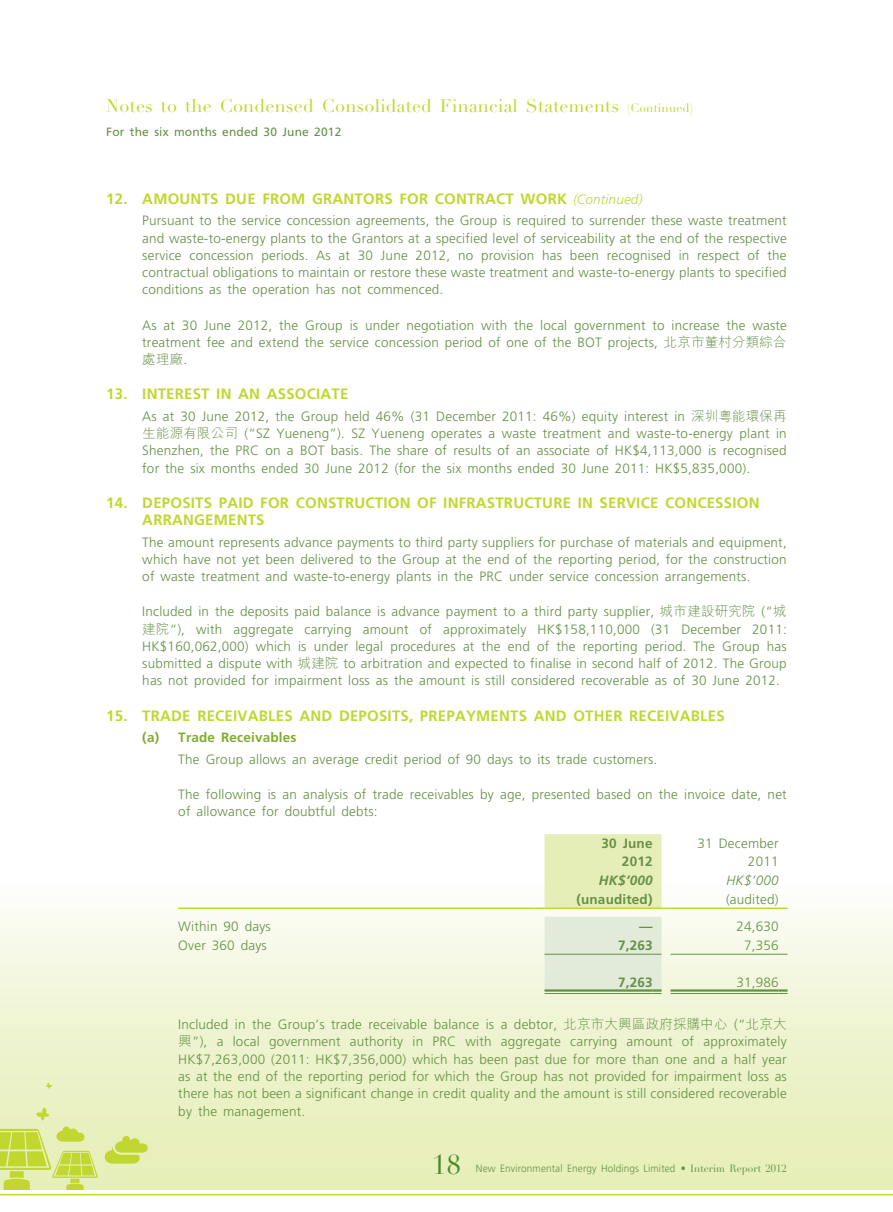
<style>
.page{position:relative;width:893px;height:1212px;background:#fff}
.page>*{position:absolute;margin:0;border:0;box-sizing:border-box;transform-origin:0 0}
.t1{font:27px "Didot LT Std";color:#49882e}
.t2{font:18px "Didot LT Std";letter-spacing:.015em;color:#c1d72f}
._03_H1{font:700 15px/17.2px "Frutiger LT Std";letter-spacing:.015em;color:#c1d72f}
._12___P2{font:300 13.5px/17.2px "Frutiger LT Std";letter-spacing:.015em;color:#669046;text-align:justify}
._13_____P4{font:300 13.5px/17.4px "Frutiger LT Std";letter-spacing:.015em;color:#669046}
._11_P0{font:300 13.5px/18px "Frutiger LT Std";letter-spacing:.015em;color:#669046;text-align:right}
._11_P0-2{font:700 13.5px/18px "Frutiger LT Std";letter-spacing:.015em;color:#669046;text-align:right}
._15_Table_Stub{font:300 13.5px "Frutiger LT Std";letter-spacing:.015em;color:#669046}
._04___H2{font:700 13.5px "Frutiger LT Std";letter-spacing:.015em;color:#81ac31}
._11_P0-3{font:italic 700 13.5px "Frutiger LT Std";color:#669046}
._11_P0-4{font:italic 300 13.5px "Frutiger LT Std";color:#669046}
.t3{font:12px "Frutiger LT Std";letter-spacing:.015em;color:#669046}
.t4{font:300 10.5px "Frutiger LT Std";letter-spacing:.015em;color:#669046;scale:.95 1}
.s1{font-size:12px}
.s2{font-weight:300;font-style:italic;font-size:13.5px}
.s3{font-family:"M Hei HK"}
.s4{font-family:"Didot LT Std";font-weight:400}
</style>
<div class="page">
<div style="left:0;top:843px;width:893px;height:369px;background:linear-gradient(to bottom,#fff,#e2ebab)"></div>
<svg style="left:105px;top:1136px;width:43px;height:27px"></svg>
<svg style="left:46px;top:1082px;width:6px;height:7px"></svg>
<svg style="left:0;top:1107px;width:98px;height:84px;background:#d9e686"></svg>
<div style="left:0;top:1191px;width:893px;height:21px;background:#fff"></div>
<hr style="left:0;top:1194px;width:893px;height:1px;background:#c1d72f">
<svg style="left:892px;top:843px;width:1px;height:353px"></svg>
<hr style="left:178px;top:907px;width:358px;height:2px;background:#c1d72f">
<svg style="left:536px;top:834px;width:135px;height:75px;background:#e8efbe"></svg>
<hr style="left:671px;top:907px;width:108px;height:2px;background:#c1d72f">
<svg style="left:779px;top:907px;width:9px;height:2px"></svg>
<hr style="left:671px;top:954px;width:108px;height:1px;background:#669046">
<svg style="left:544px;top:917px;width:118px;height:77px;background:#dbe6d2"></svg>
<hr style="left:671px;top:989px;width:108px;height:2px;background:#669046">
<hr style="left:671px;top:993px;width:108px;height:1px;background:#669046">
<svg style="left:779px;top:989px;width:9px;height:5px"></svg>
<h2 class="t2" style="left:106px;top:95px;width:588px">Notes to the Condensed Consolidated Financial Statements <span class="s1">(Continued)</span></h2>
<p class="t3" style="left:106px;top:125px;width:237px">For the six months ended 30 June 2012</p>
<p class="_03_H1" style="left:106px;top:190px;width:538px">12. AMOUNTS DUE FROM GRANTORS FOR CONTRACT WORK <span class="s2">(Continued)</span></p>
<p class="_12___P2" style="left:142px;top:212px;width:646px">Pursuant to the service concession agreements, the Group is required to surrender these waste treatment and waste-to-energy plants to the Grantors at a specified level of serviceability at the end of the respective service concession periods. As at 30 June 2012, no provision has been recognised in respect of the contractual obligations to maintain or restore these waste treatment and waste-to-energy plants to specified conditions as the operation has not commenced.</p>
<p class="_12___P2" style="left:142px;top:316px;width:646px">As at 30 June 2012, the Group is under negotiation with the local government to increase the waste treatment fee and extend the service concession period of one of the BOT projects, <span class="s3">北京市董村分類綜合處理廠</span>.</p>
<p class="_03_H1" style="left:106px;top:386px;width:244px">13. INTEREST IN AN ASSOCIATE</p>
<p class="_12___P2" style="left:142px;top:408px;width:646px">As at 30 June 2012, the Group held 46% (31 December 2011: 46%) equity interest in <span class="s3">深圳粵能環保再生能源有限公司</span> (“SZ Yueneng”). SZ Yueneng operates a waste treatment and waste-to-energy plant in Shenzhen, the PRC on a BOT basis. The share of results of an associate of HK$4,113,000 is recognised for the six months ended 30 June 2012 (for the six months ended 30 June 2011: HK$5,835,000).</p>
<p class="_03_H1" style="left:142px;top:494px;width:619px;text-indent:-36px">14. DEPOSITS PAID FOR CONSTRUCTION OF INFRASTRUCTURE IN SERVICE CONCESSION<br>ARRANGEMENTS</p>
<p class="_12___P2" style="left:142px;top:533px;width:646px">The amount represents advance payments to third party suppliers for purchase of materials and equipment, which have not yet been delivered to the Group at the end of the reporting period, for the construction of waste treatment and waste-to-energy plants in the PRC under service concession arrangements.</p>
<p class="_12___P2" style="left:142px;top:603px;width:646px">Included in the deposits paid balance is advance payment to a third party supplier, <span class="s3">城市建設研究院</span> (“<span class="s3">城建院</span>“), with aggregate carrying amount of approximately HK$158,110,000 (31 December 2011:<br>HK$160,062,000) which is under legal procedures at the end of the reporting period. The Group has submitted a dispute with <span class="s3">城建院</span> to arbitration and expected to finalise in second half of 2012. The Group has not provided for impairment loss as the amount is still considered recoverable as of 30 June 2012.</p>
<p class="_03_H1" style="left:106px;top:707px;width:620px">15. TRADE RECEIVABLES AND DEPOSITS, PREPAYMENTS AND OTHER RECEIVABLES</p>
<p class="_04___H2" style="left:142px;top:729px;width:156px">(a) Trade Receivables</p>
<p class="_13_____P4" style="left:178px;top:750px;width:480px">The Group allows an average credit period of 90 days to its trade customers.</p>
<p class="_13_____P4" style="left:178px;top:786px;width:610px">The following is an analysis of trade receivables by age, presented based on the invoice date, net of allowance for doubtful debts:</p>
<p class="_11_P0-2" style="left:601px;top:835px;width:53px">30 June<br>2012</p>
<p class="_11_P0" style="left:697px;top:835px;width:83px">31 December<br>2011</p>
<p class="_11_P0-3" style="left:599px;top:872px;width:55px">HK$’000</p>
<p class="_11_P0-4" style="left:726px;top:873px;width:54px">HK$’000</p>
<p class="_11_P0-2" style="left:576px;top:890px;width:78px">(unaudited)</p>
<p class="_11_P0" style="left:726px;top:890px;width:54px">(audited)</p>
<p class="_15_Table_Stub" style="left:178px;top:919px;width:94px">Within 90 days</p>
<p class="_11_P0-2" style="left:639px;top:917px;width:15px">—</p>
<p class="_11_P0" style="left:736px;top:917px;width:44px">24,630</p>
<p class="_15_Table_Stub" style="left:178px;top:937px;width:90px">Over 360 days</p>
<p class="_11_P0-2" style="left:618px;top:936px;width:36px">7,263</p>
<p class="_11_P0" style="left:744px;top:936px;width:36px">7,356</p>
<p class="_11_P0-2" style="left:618px;top:973px;width:36px">7,263</p>
<p class="_11_P0" style="left:736px;top:974px;width:44px">31,986</p>
<p class="_13_____P4" style="left:178px;top:1016px;width:610px;text-align:justify">Included in the Group’s trade receivable balance is a debtor, <span class="s3">北京市大興區政府採購中心</span> (“<span class="s3">北京大興</span>”), a local government authority in PRC with aggregate carrying amount of approximately HK$7,263,000 (2011: HK$7,356,000) which has been past due for more than one and a half year as at the end of the reporting period for which the Group has not provided for impairment loss as there has not been a significant change in credit quality and the amount is still considered recoverable by the management.</p>
<h1 class="t1" style="left:432px;top:1149px;width:30px">18</h1>
<p class="t4" style="left:476px;top:1163px;width:329px">New Environmental Energy Holdings Limited <span class="s4">• Interim Report 2012</span></p>
</div>
